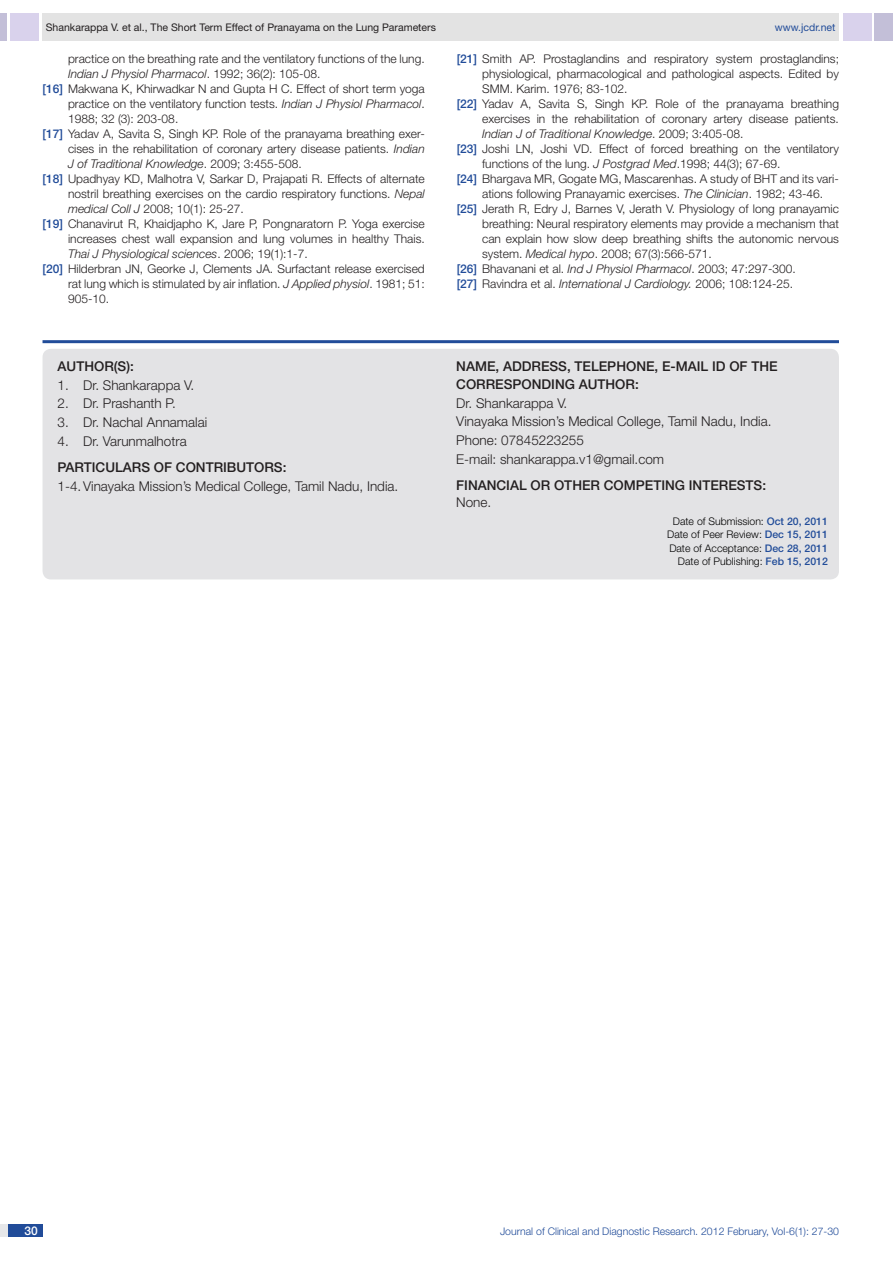
<style>
.page{position:relative;width:893px;height:1263px;background:#fff}
.page>*{position:absolute;margin:0;border:0;box-sizing:border-box;transform-origin:0 0}
.con_particulars{font:300 13.5px "Helvetica Neue";color:#231f20}
.con_particulars-2{font:500 13.5px "Helvetica Neue";color:#231f20}
.Body_text{font:500 13.5px "Helvetica Neue";color:#231f20}
.Body_text-2{font:300 13.5px "Helvetica Neue";color:#231f20}
.t1{font:300 12px "Helvetica Neue";color:#231f20}
.t2{font:italic 300 12px "Helvetica Neue";color:#231f20}
.t3{font:500 12px "Helvetica Neue";color:#fff}
.t4{font:300 10.5px/13.5px "Helvetica Neue";color:#000;text-align:center}
.t5{font:10.5px "Helvetica Neue";color:#231f20}
.t6{font:300 10.5px "Helvetica Neue";color:#214c99}
.t7{font:10.5px "Helvetica Neue";color:#214c99}
.s1{font-style:normal}
.s2{font-weight:500;color:#214c99}
.s3{font-style:italic}
</style>
<div class="page">
<div style="left:0;top:13px;width:7px;height:28px;background:#c3bfd8"></div>
<div style="left:10px;top:13px;width:29px;height:28px;background:#d9d2ec"></div>
<div style="left:43px;top:13px;width:796px;height:28px;background:#e3e3e3"></div>
<div style="left:875px;top:13px;width:18px;height:28px;background:#c3bfd8"></div>
<div style="left:843px;top:13px;width:29px;height:28px;background:#d9d2ec"></div>
<div style="left:0;top:1224px;width:43px;height:13px;background:#e6e7e9"></div>
<div style="left:8px;top:1224px;width:35px;height:13px;background:#214c99"></div>
<hr style="left:43px;top:340px;width:796px;height:3px;background:#214c99">
<div style="left:43px;top:349px;width:796px;height:230px;background:#e3e3e5;border-radius:9px"></div>
<p class="t5" style="left:46px;top:21px;width:392px">Shankarappa V. et al., The Short Term Effect of Pranayama on the Lung Parameters</p>
<p class="t7" style="left:775px;top:21px;width:62px">www.jcdr.net</p>
<p class="t1" style="left:68px;top:52px;width:358px">practice on the breathing rate and the ventilatory functions of the lung.</p>
<p class="t2" style="left:68px;top:67px;width:254px">Indian J Physiol Pharmacol<span class="s1">. 1992; 36(2): 105-08.</span></p>
<p class="t1" style="left:43px;top:82px;width:384px"><span class="s2">[16]</span> Makwana K, Khirwadkar N and Gupta H C. Effect of short term yoga</p>
<p class="t1" style="left:68px;top:97px;width:358px">practice on the ventilatory function tests. <span class="s3">Indian J Physiol Pharmacol</span>.</p>
<p class="t1" style="left:68px;top:112px;width:112px">1988; 32 (3): 203-08.</p>
<p class="t1" style="left:43px;top:127px;width:382px"><span class="s2">[17]</span> Yadav A, Savita S, Singh KP. Role of the pranayama breathing exer-</p>
<p class="t1" style="left:68px;top:142px;width:358px">cises in the rehabilitation of coronary artery disease patients. <span class="s3">Indian</span></p>
<p class="t2" style="left:68px;top:157px;width:235px">J of Traditional Knowledge<span class="s1">. 2009; 3:455-508.</span></p>
<p class="t1" style="left:43px;top:172px;width:384px"><span class="s2">[18]</span> Upadhyay KD, Malhotra V, Sarkar D, Prajapati R. Effects of alternate</p>
<p class="t1" style="left:68px;top:187px;width:358px">nostril breathing exercises on the cardio respiratory functions. <span class="s3">Nepal</span></p>
<p class="t1" style="left:68px;top:202px;width:177px"><span class="s3">medical Coll J</span> 2008; 10(1): 25-27.</p>
<p class="t1" style="left:43px;top:217px;width:384px"><span class="s2">[19]</span> Chanavirut R, Khaidjapho K, Jare P, Pongnaratorn P. Yoga exercise</p>
<p class="t1" style="left:68px;top:232px;width:358px">increases chest wall expansion and lung volumes in healthy Thais.</p>
<p class="t2" style="left:68px;top:247px;width:241px">Thai J Physiological sciences<span class="s1">. 2006; 19(1):1-7.</span></p>
<p class="t1" style="left:43px;top:262px;width:384px"><span class="s2">[20]</span> Hilderbran JN, Georke J, Clements JA. Surfactant release exercised</p>
<p class="t1" style="left:68px;top:277px;width:358px">rat lung which is stimulated by air inflation. <span class="s3">J Applied physiol</span>. 1981; 51:</p>
<p class="t1" style="left:68px;top:292px;width:43px">905-10.</p>
<p class="con_particulars-2" style="left:58px;top:358px;width:11px">AUTHOR</p>
<p class="con_particulars-2" style="left:114px;top:358px;width:22px">(S):</p>
<p class="con_particulars" style="left:58px;top:377px;width:138px">1. Dr. Shankarappa V.</p>
<p class="con_particulars" style="left:58px;top:395px;width:120px">2. Dr. Prashanth P.</p>
<p class="con_particulars" style="left:58px;top:414px;width:151px">3. Dr. Nachal Annamalai</p>
<p class="con_particulars" style="left:58px;top:433px;width:131px">4. Dr. Varunmalhotra</p>
<p class="con_particulars-2" style="left:58px;top:460px;width:10px">PARTICULAR</p>
<p class="con_particulars-2" style="left:141px;top:460px;width:44px">S OF CONTRI</p>
<p class="con_particulars-2" style="left:227px;top:460px;width:20px">BUTOR</p>
<p class="con_particulars-2" style="left:274px;top:460px;width:14px">S:</p>
<p class="con_particulars" style="left:58px;top:478px;width:342px">1-4.Vinayaka Mission’s Medical College, Tamil Nadu, India.</p>
<p class="t1" style="left:457px;top:52px;width:384px"><span class="s2">[21]</span> Smith AP. Prostaglandins and respiratory system prostaglandins;</p>
<p class="t1" style="left:482px;top:67px;width:358px">physiological, pharmacological and pathological aspects. Edited by</p>
<p class="t1" style="left:482px;top:82px;width:147px">SMM. Karim. 1976; 83-102.</p>
<p class="t1" style="left:457px;top:97px;width:384px"><span class="s2">[22]</span> Yadav A, Savita S, Singh KP. Role of the pranayama breathing</p>
<p class="t1" style="left:482px;top:112px;width:358px">exercises in the rehabilitation of coronary artery disease patients.</p>
<p class="t2" style="left:482px;top:127px;width:263px">Indian J of Traditional Knowledge<span class="s1">. 2009; 3:405-08.</span></p>
<p class="t1" style="left:457px;top:142px;width:384px"><span class="s2">[23]</span> Joshi LN, Joshi VD. Effect of forced breathing on the ventilatory</p>
<p class="t1" style="left:482px;top:157px;width:300px">functions of the lung. <span class="s3">J Postgrad Med</span>.1998; 44(3); 67-69.</p>
<p class="t1" style="left:457px;top:172px;width:382px"><span class="s2">[24]</span> Bhargava MR, Gogate MG, Mascarenhas. A study of BHT and its vari-</p>
<p class="t1" style="left:482px;top:187px;width:343px">ations following Pranayamic exercises. <span class="s3">The Clinician</span>. 1982; 43-46.</p>
<p class="t1" style="left:457px;top:202px;width:384px"><span class="s2">[25]</span> Jerath R, Edry J, Barnes V, Jerath V. Physiology of long pranayamic</p>
<p class="t1" style="left:482px;top:217px;width:358px">breathing: Neural respiratory elements may provide a mechanism that</p>
<p class="t1" style="left:482px;top:232px;width:358px">can explain how slow deep breathing shifts the autonomic nervous</p>
<p class="t1" style="left:482px;top:247px;width:231px">system. <span class="s3">Medical hypo</span>. 2008; 67(3):566-571.</p>
<p class="t1" style="left:457px;top:262px;width:341px"><span class="s2">[26]</span> Bhavanani et al. <span class="s3">Ind J Physiol Pharmacol</span>. 2003; 47:297-300.</p>
<p class="t1" style="left:457px;top:277px;width:338px"><span class="s2">[27]</span> Ravindra et al. <span class="s3">International J Cardiology.</span> 2006; 108:124-25.</p>
<p class="con_particulars-2" style="left:456px;top:358px;width:11px">NAM</p>
<p class="con_particulars-2" style="left:487px;top:358px;width:131px">E, ADDRESS, TELEPHON</p>
<p class="con_particulars-2" style="left:646px;top:358px;width:39px">E, E-MAIL</p>
<p class="con_particulars-2" style="left:712px;top:358px;width:67px">ID OF THE</p>
<p class="con_particulars-2" style="left:456px;top:376px;width:11px">CORR</p>
<p class="con_particulars-2" style="left:495px;top:376px;width:28px">ESPON</p>
<p class="con_particulars-2" style="left:542px;top:376px;width:48px">DING AUTHOR</p>
<p class="con_particulars-2" style="left:635px;top:376px;width:5px">:</p>
<p class="con_particulars" style="left:456px;top:395px;width:113px">Dr. Shankarappa V.</p>
<p class="con_particulars" style="left:456px;top:413px;width:317px">Vinayaka Mission’s Medical College, Tamil Nadu, India.</p>
<p class="con_particulars" style="left:456px;top:432px;width:129px">Phone: 07845223255</p>
<p class="con_particulars" style="left:456px;top:451px;width:209px">E-mail: shankarappa.v1@gmail.com</p>
<p class="Body_text" style="left:456px;top:477px;width:108px">Financial OR OTH</p>
<p class="Body_text" style="left:582px;top:477px;width:33px">ER COMP</p>
<p class="Body_text" style="left:645px;top:477px;width:123px">ETIN G INTERESTS:</p>
<p class="Body_text-2" style="left:456px;top:494px;width:37px">None.</p>
<p class="t4" style="left:667px;top:514px;width:162px">Date of Submission: <span class="s2">Oct 20, 2011<br></span>Date of Peer Review: <span class="s2">Dec 15, 2011<br></span>Date of Acceptance: <span class="s2">Dec 28, 2011</span></p>
<p class="t4" style="left:678px;top:554px;width:151px">Date of Publishing: <span class="s2">Feb 15, 2012</span></p>
<p class="t3" style="left:24px;top:1223px;width:15px">30</p>
<p class="t6" style="left:500px;top:1225px;width:341px">Journal of Clinical and Diagnostic Research. 2012 February, Vol-6(1): 27-30</p>
</div>
